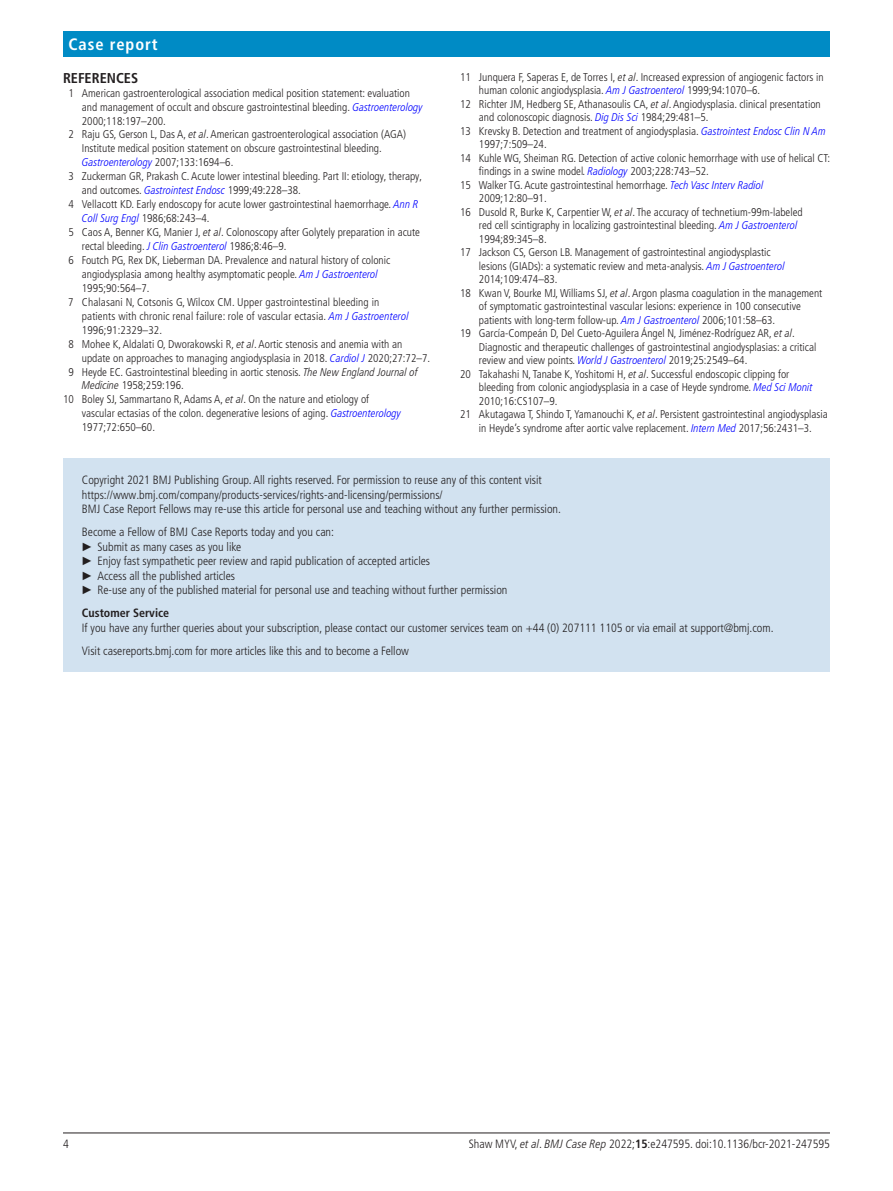
<style>
.page{position:relative;width:893px;height:1191px;background:#fff}
.page>*{position:absolute;margin:0;border:0;box-sizing:border-box;transform-origin:0 0}
.t1{font:700 condensed 16.5px "Frutiger LT Pro";letter-spacing:.055em;color:#fff}
.t2{font:700 condensed 14.25px "Frutiger LT Std";color:#231f20}
.t3{font:300 condensed 12px/14.4px "Frutiger LT Pro";color:#231f20}
.t4{font:700 condensed 12px "Frutiger LT Pro";color:#231f20}
.t5{font:300 condensed 11.25px "Frutiger LT Pro";color:#231f20}
.t6{font:italic 300 condensed 11.25px "Frutiger LT Pro";color:#00f}
.s1{font-style:italic;color:#00f}
.s2{font-style:italic}
.s3{font-style:normal;color:#231f20}
.s4{font-family:"Arial";font-weight:400;font-stretch:normal}
.s5{font-weight:700}
</style>
<div class="page">
<hr style="left:63px;top:1132px;width:767px;height:1px;background:#231f20">
<div style="left:63px;top:31px;width:767px;height:25px;background:#008bc5"></div>
<div style="left:63px;top:458px;width:767px;height:213px;background:#d2e2f0"></div>
<h1 class="t1" style="left:69px;top:34px;width:91px">Case report</h1>
<p class="t2" style="left:63px;top:69px;width:77px">REFERENCES</p>
<p class="t5" style="left:68px;top:86px;width:343px">1 American gastroenterological association medical position statement: evaluation</p>
<p class="t5" style="left:82px;top:100px;width:342px">and management of occult and obscure gastrointestinal bleeding. <span class="s1">Gastroenterology</span></p>
<p class="t5" style="left:82px;top:114px;width:85px">2000;118:197–200.</p>
<p class="t5" style="left:68px;top:128px;width:339px">2 Raju GS, Gerson L, Das A, <span class="s2">et al</span>. American gastroenterological association (AGA)</p>
<p class="t5" style="left:82px;top:142px;width:301px">Institute medical position statement on obscure gastrointestinal bleeding.</p>
<p class="t6" style="left:82px;top:156px;width:153px">Gastroenterology <span class="s3">2007;133:1694–6.</span></p>
<p class="t5" style="left:68px;top:170px;width:355px">3 Zuckerman GR, Prakash C. Acute lower intestinal bleeding. Part II: etiology, therapy,</p>
<p class="t5" style="left:82px;top:184px;width:220px">and outcomes. <span class="s1">Gastrointest Endosc</span> 1999;49:228–38.</p>
<p class="t5" style="left:68px;top:198px;width:352px">4 Vellacott KD. Early endoscopy for acute lower gastrointestinal haemorrhage. <span class="s1">Ann R</span></p>
<p class="t5" style="left:82px;top:212px;width:129px"><span class="s1">Coll Surg Engl</span> 1986;68:243–4.</p>
<p class="t5" style="left:68px;top:226px;width:353px">5 Caos A, Benner KG, Manier J, <span class="s2">et al</span>. Colonoscopy after Golytely preparation in acute</p>
<p class="t5" style="left:82px;top:240px;width:206px">rectal bleeding. <span class="s1">J Clin Gastroenterol</span> 1986;8:46–9.</p>
<p class="t5" style="left:68px;top:254px;width:323px">6 Foutch PG, Rex DK, Lieberman DA. Prevalence and natural history of colonic</p>
<p class="t5" style="left:82px;top:267px;width:297px">angiodysplasia among healthy asymptomatic people. <span class="s1">Am J Gastroenterol</span></p>
<p class="t5" style="left:82px;top:281px;width:69px">1995;90:564–7.</p>
<p class="t5" style="left:68px;top:295px;width:313px">7 Chalasani N, Cotsonis G, Wilcox CM. Upper gastrointestinal bleeding in</p>
<p class="t5" style="left:82px;top:309px;width:328px">patients with chronic renal failure: role of vascular ectasia. <span class="s1">Am J Gastroenterol</span></p>
<p class="t5" style="left:82px;top:323px;width:82px">1996;91:2329–32.</p>
<p class="t5" style="left:68px;top:337px;width:335px">8 Mohee K, Aldalati O, Dworakowski R, <span class="s2">et al</span>. Aortic stenosis and anemia with an</p>
<p class="t5" style="left:82px;top:351px;width:350px">update on approaches to managing angiodysplasia in 2018. <span class="s1">Cardiol J</span> 2020;27:72–7.</p>
<p class="t5" style="left:68px;top:365px;width:351px">9 Heyde EC. Gastrointestinal bleeding in aortic stenosis. <span class="s2">The New England Journal of</span></p>
<p class="t5" style="left:82px;top:379px;width:103px"><span class="s2">Medicine</span> 1958;259:196.</p>
<p class="t5" style="left:63px;top:393px;width:308px">10 Boley SJ, Sammartano R, Adams A, <span class="s2">et al</span>. On the nature and etiology of</p>
<p class="t5" style="left:82px;top:407px;width:321px">vascular ectasias of the colon. degenerative lesions of aging. <span class="s1">Gastroenterology</span></p>
<p class="t5" style="left:82px;top:421px;width:75px">1977;72:650–60.</p>
<p class="t5" style="left:460px;top:70px;width:365px">11 Junquera F, Saperas E, de Torres I, <span class="s2">et al</span>. Increased expression of angiogenic factors in</p>
<p class="t5" style="left:479px;top:84px;width:283px">human colonic angiodysplasia. <span class="s1">Am J Gastroenterol</span> 1999;94:1070–6.</p>
<p class="t5" style="left:460px;top:97px;width:362px">12 Richter JM, Hedberg SE, Athanasoulis CA, <span class="s2">et al</span>. Angiodysplasia. clinical presentation</p>
<p class="t5" style="left:479px;top:111px;width:231px">and colonoscopic diagnosis. <span class="s1">Dig Dis Sci</span> 1984;29:481–5.</p>
<p class="t5" style="left:460px;top:124px;width:367px">13 Krevsky B. Detection and treatment of angiodysplasia. <span class="s1">Gastrointest Endosc Clin N Am</span></p>
<p class="t5" style="left:479px;top:138px;width:69px">1997;7:509–24.</p>
<p class="t5" style="left:460px;top:151px;width:372px">14 Kuhle WG, Sheiman RG. Detection of active colonic hemorrhage with use of helical CT:</p>
<p class="t5" style="left:479px;top:165px;width:232px">findings in a swine model. <span class="s1">Radiology</span> 2003;228:743–52.</p>
<p class="t5" style="left:460px;top:178px;width:305px">15 Walker TG. Acute gastrointestinal hemorrhage. <span class="s1">Tech Vasc Interv Radiol</span></p>
<p class="t5" style="left:479px;top:192px;width:69px">2009;12:80–91.</p>
<p class="t5" style="left:460px;top:205px;width:344px">16 Dusold R, Burke K, Carpentier W, <span class="s2">et al</span>. The accuracy of technetium-99m-labeled</p>
<p class="t5" style="left:479px;top:219px;width:320px">red cell scintigraphy in localizing gastrointestinal bleeding. <span class="s1">Am J Gastroenterol</span></p>
<p class="t5" style="left:479px;top:232px;width:69px">1994;89:345–8.</p>
<p class="t5" style="left:460px;top:246px;width:312px">17 Jackson CS, Gerson LB. Management of gastrointestinal angiodysplastic</p>
<p class="t5" style="left:479px;top:259px;width:307px">lesions (GIADs): a systematic review and meta-analysis. <span class="s1">Am J Gastroenterol</span></p>
<p class="t5" style="left:479px;top:273px;width:80px">2014;109:474–83.</p>
<p class="t5" style="left:460px;top:286px;width:364px">18 Kwan V, Bourke MJ, Williams SJ, <span class="s2">et al</span>. Argon plasma coagulation in the management</p>
<p class="t5" style="left:479px;top:300px;width:323px">of symptomatic gastrointestinal vascular lesions: experience in 100 consecutive</p>
<p class="t5" style="left:479px;top:313px;width:298px">patients with long-term follow-up. <span class="s1">Am J Gastroenterol</span> 2006;101:58–63.</p>
<p class="t5" style="left:460px;top:327px;width:336px">19 García-Compeán D, Del Cueto-Aguilera Ángel N, Jiménez-Rodríguez AR, <span class="s2">et al</span>.</p>
<p class="t5" style="left:479px;top:340px;width:339px">Diagnostic and therapeutic challenges of gastrointestinal angiodysplasias: a critical</p>
<p class="t5" style="left:479px;top:354px;width:270px">review and view points. <span class="s1">World J Gastroenterol</span> 2019;25:2549–64.</p>
<p class="t5" style="left:460px;top:367px;width:331px">20 Takahashi N, Tanabe K, Yoshitomi H, <span class="s2">et al</span>. Successful endoscopic clipping for</p>
<p class="t5" style="left:479px;top:381px;width:335px">bleeding from colonic angiodysplasia in a case of Heyde syndrome. <span class="s1">Med Sci Monit</span></p>
<p class="t5" style="left:479px;top:394px;width:80px">2010;16:CS107–9.</p>
<p class="t5" style="left:460px;top:408px;width:369px">21 Akutagawa T, Shindo T, Yamanouchi K, <span class="s2">et al</span>. Persistent gastrointestinal angiodysplasia</p>
<p class="t5" style="left:479px;top:421px;width:334px">in Heyde’s syndrome after aortic valve replacement. <span class="s1">Intern Med</span> 2017;56:2431–3.</p>
<p class="t3" style="left:82px;top:473px;width:481px">Copyright 2021 BMJ Publishing Group. All rights reserved. For permission to reuse any of this content visit https://www.bmj.com/company/products-services/rights-and-licensing/permissions/<br>BMJ Case Report Fellows may re-use this article for personal use and teaching without any further permission.</p>
<p class="t3" style="left:81px;top:525px;width:428px">Become a Fellow of BMJ Case Reports today and you can:<br><span class="s4">►</span> Submit as many cases as you like<br><span class="s4">►</span> Enjoy fast sympathetic peer review and rapid publication of accepted articles<br><span class="s4">►</span> Access all the published articles<br><span class="s4">►</span> Re-use any of the published material for personal use and teaching without further permission</p>
<p class="t4" style="left:82px;top:606px;width:89px">Customer Service</p>
<p class="t3" style="left:82px;top:616px;width:693px;line-height:23.4px">If you have any further queries about your subscription, please contact our customer services team on +44 (0) 207111 1105 or via email at support@bmj.com.<br>Visit casereports.bmj.com for more articles like this and to become a Fellow</p>
<p class="t3" style="left:63px;top:1136px;width:7px">4</p>
<p class="t3" style="left:469px;top:1136px;width:363px">Shaw MYV, <span class="s2">et al</span>. <span class="s2">BMJ Case Rep</span> 2022;<span class="s5">15</span>:e247595. doi:10.1136/bcr-2021-247595</p>
</div>
